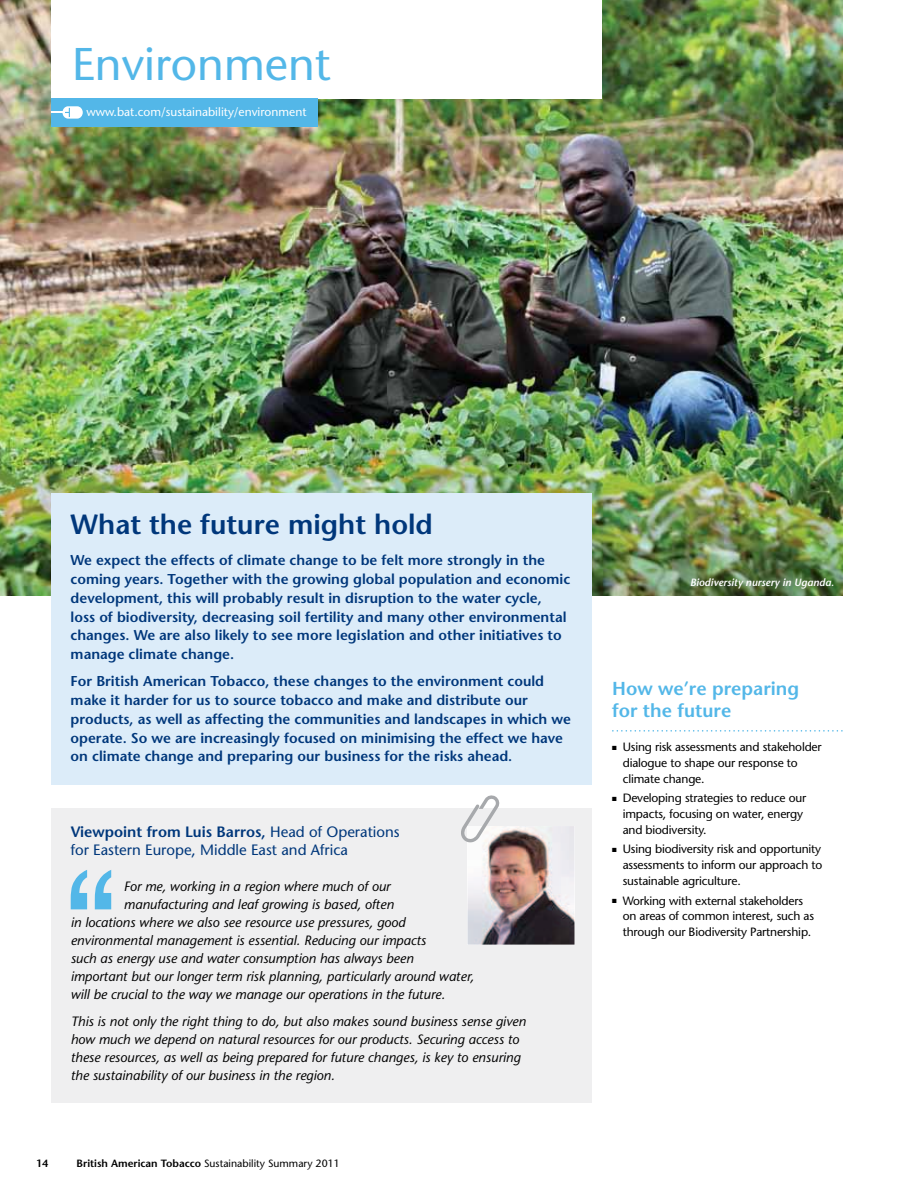
<style>
.page{position:relative;width:915px;height:1191px;background:#fff}
.page>*{position:absolute;margin:0;border:0;box-sizing:border-box;transform-origin:0 0}
.t1{font:45.75px "Stone Sans";color:#53b7e8}
.t2{font:600 27.75px "Stone Sans";color:#00377b}
.t3{font:600 18.75px/22.5px "Stone Sans";color:#53b7e8}
.t4{font:15px/18px "Stone Sans";color:#00377b}
.t5{font:600 14.25px/18.8px "Stone Sans";color:#00377b}
.t6{font:italic 13.5px/18px "Stone Sans";color:#000}
.t7{font:12px/15.6px "Stone Sans";letter-spacing:-.015em;color:#000}
.t8{font:12px "Stone Sans";color:#fff}
.t9{font:10.5px "Stone Sans";color:#000}
.t10{font:italic 600 10.5px "Stone Sans";color:#fff}
.t11{font:600 10.5px "Stone Sans";color:#000}
.s1{font-weight:600}
</style>
<div class="page">
<img style="left:0;top:0;width:842px;height:595px">
<div style="left:51px;top:0;width:550px;height:98px;background:#fff"></div>
<svg style="left:612px;top:730px;width:230px;height:1px"></svg>
<div style="left:51px;top:493px;width:540px;height:291px;background:#dcecf9"></div>
<div style="left:51px;top:808px;width:540px;height:295px;background:#efeff0"></div>
<svg style="left:71px;top:870px;width:40px;height:39px"></svg>
<div style="left:51px;top:98px;width:266px;height:29px;background:#53b7e8"></div>
<svg style="left:51px;top:106px;width:32px;height:13px"></svg>
<img style="left:467px;top:826px;width:107px;height:118px">
<svg style="left:461px;top:795px;width:39px;height:47px"></svg>
<h1 class="t1" style="left:72px;top:36px;width:260px">Environment</h1>
<p class="t8" style="left:86px;top:105px;width:221px">www.bat.com/sustainability/environment</p>
<h2 class="t2" style="left:71px;top:507px;width:363px">What the future might hold</h2>
<p class="t5" style="left:71px;top:551px;width:501px">We expect the effects of climate change to be felt more strongly in the coming years. Together with the growing global population and economic development, this will probably result in disruption to the water cycle,<br>loss of biodiversity, decreasing soil fertility and many other environmental changes. We are also likely to see more legislation and other initiatives to manage climate change.</p>
<p class="t5" style="left:71px;top:672px;width:501px">For British American Tobacco, these changes to the environment could make it harder for us to source tobacco and make and distribute our products, as well as affecting the communities and landscapes in which we operate. So we are increasingly focused on minimising the effect we have on climate change and preparing our business for the risks ahead.</p>
<p class="t4" style="left:71px;top:822px;width:330px"><span class="s1">Viewpoint from luis Barros,</span> Head of Operations for Eastern Europe, Middle East and Africa</p>
<p class="t6" style="left:124px;top:877px;width:268px">For me, working in a region where much of our</p>
<p class="t6" style="left:124px;top:895px;width:271px">manufacturing and leaf growing is based, often</p>
<p class="t6" style="left:71px;top:913px;width:336px">in locations where we also see resource use pressures, good</p>
<p class="t6" style="left:71px;top:931px;width:357px">environmental management is essential. Reducing our impacts</p>
<p class="t6" style="left:71px;top:949px;width:344px">such as energy use and water consumption has always been</p>
<p class="t6" style="left:71px;top:967px;width:405px">important but our longer term risk planning, particularly around water,</p>
<p class="t6" style="left:71px;top:985px;width:376px">will be crucial to the way we manage our operations in the future.</p>
<p class="t6" style="left:71px;top:1012px;width:456px">This is not only the right thing to do, but also makes sound business sense given how much we depend on natural resources for our products. Securing access to these resources, as well as being prepared for future changes, is key to ensuring the sustainability of our business in the region.</p>
<p class="t11" style="left:36px;top:1157px;width:14px">14</p>
<p class="t9" style="left:77px;top:1157px;width:264px"><span class="s1">British American Tobacco</span> Sustainability Summary 2011</p>
<p class="t10" style="left:690px;top:576px;width:145px">Biodiversity nursery in Uganda.</p>
<h3 class="t3" style="left:612px;top:677px;width:188px">How we’re preparing for the future</h3>
<p class="t7" style="left:622px;top:739px;width:200px;text-indent:-11px">■ Using risk assessments and stakeholder dialogue to shape our response to climate change.</p>
<p class="t7" style="left:622px;top:790px;width:185px;text-indent:-11px">■ Developing strategies to reduce our impacts, focusing on water, energy and biodiversity.</p>
<p class="t7" style="left:622px;top:841px;width:201px;text-align:justify;text-indent:-11px">■ Using biodiversity risk and opportunity assessments to inform our approach to sustainable agriculture.</p>
<p class="t7" style="left:622px;top:892px;width:193px;text-indent:-11px">■ Working with external stakeholders on areas of common interest, such as through our Biodiversity Partnership.</p>
</div>
